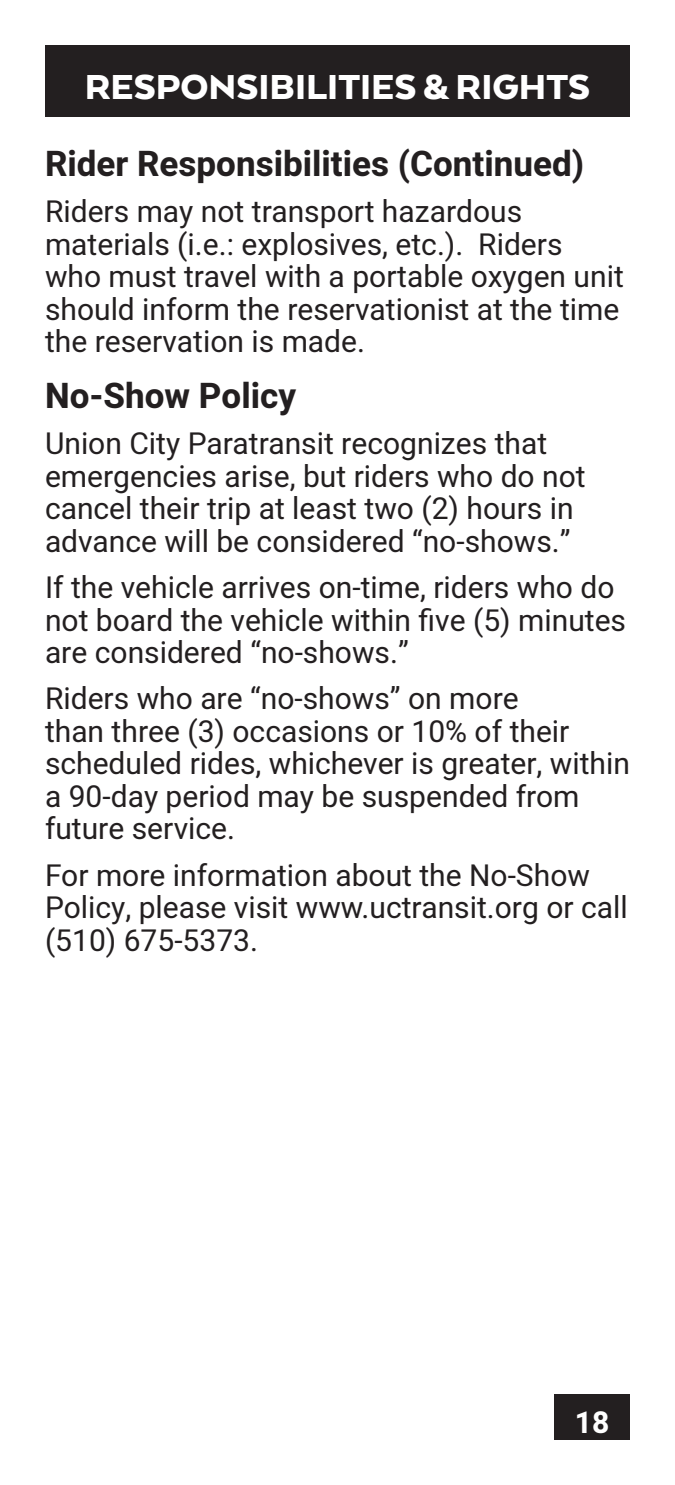
<style>
.page{position:relative;width:675px;height:1485px;background:#fff}
.page>*{position:absolute;margin:0;border:0;box-sizing:border-box;transform-origin:0 0}
.t1{font:900 40px "Arquitecta";color:#fff}
.t2{font:700 35px "Heebo";color:#231f20}
.t3{font:30px/32.5px "Heebo";color:#231f20}
.t4{font:700 30px "Heebo";color:#fff}
</style>
<div class="page">
<div style="left:45px;top:45px;width:585px;height:72px;background:#231f20"></div>
<div style="left:554px;top:1394px;width:76px;height:46px;background:#231f20"></div>
<p class="t1" style="left:85px;top:62px;width:507px">RESPONSIBILITIES &amp; RIGHTS</p>
<p class="t2" style="left:45px;top:139px;width:541px">Rider Responsibilities (Continued)</p>
<p class="t3" style="left:45px;top:195px;width:580px">Riders may not transport hazardous materials (i.e.: explosives, etc.). Riders who must travel with a portable oxygen unit should inform the reservationist at the time the reservation is made.</p>
<p class="t2" style="left:45px;top:371px;width:253px">No-Show Policy</p>
<p class="t3" style="left:45px;top:427px;width:542px">Union City Paratransit recognizes that emergencies arise, but riders who do not cancel their trip at least two (2) hours in advance will be considered “no-shows.”</p>
<p class="t3" style="left:45px;top:571px;width:583px">If the vehicle arrives on-time, riders who do not board the vehicle within five (5) minutes are considered “no-shows.”</p>
<p class="t3" style="left:45px;top:682px;width:586px">Riders who are “no-shows” on more<br>than three (3) occasions or 10% of their scheduled rides, whichever is greater, within a 90-day period may be suspended from future service.</p>
<p class="t3" style="left:45px;top:859px;width:584px">For more information about the No-Show<br>Policy, please visit www.uctransit.org or call (510) 675-5373.</p>
<p class="t4" style="left:575px;top:1401px;width:36px">18</p>
</div>
